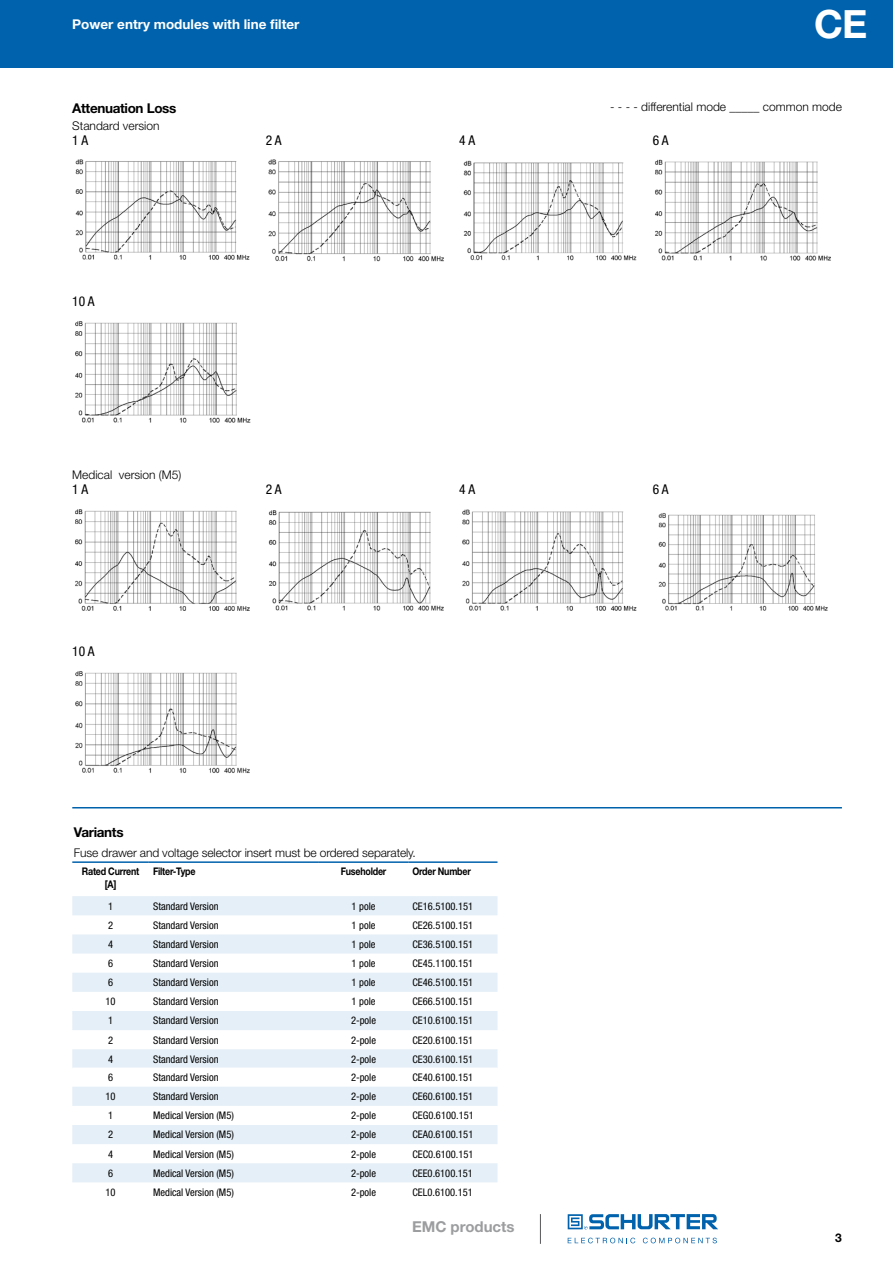
<style>
.page{position:relative;width:893px;height:1263px;background:#fff}
.page>*{position:absolute;margin:0;border:0;box-sizing:border-box;transform-origin:0 0}
.t1{font:700 39px "Helvetica Neue LT";color:#fff}
.t2{font:700 15px "Helvetica Neue LT";color:#9c9d9f}
.t3{font:700 13.5px "Helvetica Neue LT";color:#fff}
.t4{font:700 13.5px "Helvetica Neue LT";letter-spacing:-.025em;color:#000}
.t5{font:condensed 13.5px "Helvetica Neue LT";color:#000}
.t6{font:300 12px "Helvetica Neue LT";letter-spacing:-.01em;color:#000}
.t7{font:condensed 10.5px "Helvetica Neue LT";color:#000}
.t8{font:700 10.5px/12.6px "Helvetica Neue LT";letter-spacing:-.025em;color:#000;text-align:center;scale:.85 1}
</style>
<div class="page">
<div style="left:0;top:0;width:893px;height:68px;background:#0062ac"></div>
<svg style="left:568px;top:1214px;width:150px;height:15px"></svg>
<svg style="left:568px;top:1238px;width:67px;height:5px"></svg>
<svg style="left:643px;top:1238px;width:74px;height:5px"></svg>
<hr style="left:540px;top:1214px;width:1px;height:30px;background:#58585a">
<img style="left:75px;top:159px;width:175px;height:101px">
<img style="left:268px;top:159px;width:176px;height:103px">
<img style="left:463px;top:160px;width:174px;height:101px">
<img style="left:655px;top:159px;width:176px;height:102px">
<img style="left:75px;top:321px;width:176px;height:102px">
<img style="left:75px;top:509px;width:175px;height:102px">
<img style="left:268px;top:510px;width:176px;height:101px">
<img style="left:462px;top:509px;width:175px;height:102px">
<img style="left:658px;top:513px;width:170px;height:98px">
<img style="left:75px;top:671px;width:175px;height:103px">
<hr style="left:72px;top:807px;width:770px;height:1px;background:#0062ac">
<svg style="left:72px;top:896px;width:425px;height:171px;fill:#e5eff7"></svg>
<hr style="left:72px;top:861px;width:77px;height:2px;background:#0062ac">
<hr style="left:149px;top:861px;width:170px;height:2px;background:#0062ac">
<hr style="left:319px;top:861px;width:89px;height:2px;background:#0062ac">
<hr style="left:408px;top:861px;width:89px;height:2px;background:#0062ac">
<svg style="left:72px;top:1067px;width:425px;height:116px"></svg>
<svg style="left:72px;top:1087px;width:425px;height:95px"></svg>
<p class="t3" style="left:72px;top:16px;width:229px">Power entry modules with line filter</p>
<h1 class="t1" style="left:814px;top:0;width:55px">CE</h1>
<p class="t4" style="left:72px;top:99px;width:106px">Attenuation Loss</p>
<p class="t6" style="left:610px;top:100px;width:233px">- - - - differential mode _____ common mode</p>
<p class="t6" style="left:72px;top:118px;width:89px">Standard version</p>
<p class="t5" style="left:72px;top:132px;width:17px">1 A</p>
<p class="t5" style="left:266px;top:132px;width:17px">2 A</p>
<p class="t5" style="left:459px;top:132px;width:17px">4 A</p>
<p class="t5" style="left:653px;top:132px;width:17px">6 A</p>
<p class="t5" style="left:72px;top:294px;width:24px">10 A</p>
<p class="t6" style="left:72px;top:468px;width:111px">Medical version (M5)</p>
<p class="t5" style="left:72px;top:482px;width:17px">1 A</p>
<p class="t5" style="left:266px;top:482px;width:17px">2 A</p>
<p class="t5" style="left:459px;top:482px;width:17px">4 A</p>
<p class="t5" style="left:653px;top:482px;width:17px">6 A</p>
<p class="t5" style="left:72px;top:643px;width:24px">10 A</p>
<p class="t4" style="left:74px;top:824px;width:51px">Variants</p>
<p class="t6" style="left:74px;top:845px;width:343px">Fuse drawer and voltage selector insert must be ordered separately.</p>
<p class="t8" style="left:82px;top:865px;width:69px">Rated Current [A]</p>
<p class="t8" style="left:153px;top:865px;width:51px">Filter-Type</p>
<p class="t8" style="left:341px;top:865px;width:55px">Fuseholder</p>
<p class="t8" style="left:412px;top:865px;width:70px">Order Number</p>
<p class="t7" style="left:108px;top:900px;width:7px">1</p>
<p class="t7" style="left:153px;top:900px;width:67px">Standard Version</p>
<p class="t7" style="left:352px;top:900px;width:25px">1 pole</p>
<p class="t7" style="left:412px;top:900px;width:62px">CE16.5100.151</p>
<p class="t7" style="left:108px;top:919px;width:7px">2</p>
<p class="t7" style="left:153px;top:919px;width:67px">Standard Version</p>
<p class="t7" style="left:352px;top:919px;width:25px">1 pole</p>
<p class="t7" style="left:412px;top:919px;width:62px">CE26.5100.151</p>
<p class="t7" style="left:108px;top:938px;width:7px">4</p>
<p class="t7" style="left:153px;top:938px;width:67px">Standard Version</p>
<p class="t7" style="left:352px;top:938px;width:25px">1 pole</p>
<p class="t7" style="left:412px;top:938px;width:62px">CE36.5100.151</p>
<p class="t7" style="left:108px;top:957px;width:7px">6</p>
<p class="t7" style="left:153px;top:957px;width:67px">Standard Version</p>
<p class="t7" style="left:352px;top:957px;width:25px">1 pole</p>
<p class="t7" style="left:412px;top:957px;width:62px">CE45.1100.151</p>
<p class="t7" style="left:108px;top:976px;width:7px">6</p>
<p class="t7" style="left:153px;top:976px;width:67px">Standard Version</p>
<p class="t7" style="left:352px;top:976px;width:25px">1 pole</p>
<p class="t7" style="left:412px;top:976px;width:62px">CE46.5100.151</p>
<p class="t7" style="left:106px;top:995px;width:12px">10</p>
<p class="t7" style="left:153px;top:995px;width:67px">Standard Version</p>
<p class="t7" style="left:352px;top:995px;width:25px">1 pole</p>
<p class="t7" style="left:412px;top:995px;width:62px">CE66.5100.151</p>
<p class="t7" style="left:108px;top:1014px;width:7px">1</p>
<p class="t7" style="left:153px;top:1014px;width:67px">Standard Version</p>
<p class="t7" style="left:351px;top:1014px;width:27px">2-pole</p>
<p class="t7" style="left:412px;top:1014px;width:62px">CE10.6100.151</p>
<p class="t7" style="left:108px;top:1034px;width:7px">2</p>
<p class="t7" style="left:153px;top:1034px;width:67px">Standard Version</p>
<p class="t7" style="left:351px;top:1034px;width:27px">2-pole</p>
<p class="t7" style="left:412px;top:1034px;width:62px">CE20.6100.151</p>
<p class="t7" style="left:108px;top:1053px;width:7px">4</p>
<p class="t7" style="left:153px;top:1053px;width:67px">Standard Version</p>
<p class="t7" style="left:351px;top:1053px;width:27px">2-pole</p>
<p class="t7" style="left:412px;top:1053px;width:62px">CE30.6100.151</p>
<p class="t7" style="left:108px;top:1071px;width:7px">6</p>
<p class="t7" style="left:153px;top:1071px;width:67px">Standard Version</p>
<p class="t7" style="left:351px;top:1071px;width:27px">2-pole</p>
<p class="t7" style="left:412px;top:1071px;width:62px">CE40.6100.151</p>
<p class="t7" style="left:106px;top:1090px;width:12px">10</p>
<p class="t7" style="left:153px;top:1090px;width:67px">Standard Version</p>
<p class="t7" style="left:351px;top:1090px;width:27px">2-pole</p>
<p class="t7" style="left:412px;top:1090px;width:62px">CE60.6100.151</p>
<p class="t7" style="left:108px;top:1109px;width:7px">1</p>
<p class="t7" style="left:153px;top:1109px;width:82px">Medical Version (M5)</p>
<p class="t7" style="left:351px;top:1109px;width:27px">2-pole</p>
<p class="t7" style="left:412px;top:1109px;width:63px">CEG0.6100.151</p>
<p class="t7" style="left:108px;top:1128px;width:7px">2</p>
<p class="t7" style="left:153px;top:1128px;width:82px">Medical Version (M5)</p>
<p class="t7" style="left:351px;top:1128px;width:27px">2-pole</p>
<p class="t7" style="left:412px;top:1128px;width:62px">CEA0.6100.151</p>
<p class="t7" style="left:108px;top:1148px;width:7px">4</p>
<p class="t7" style="left:153px;top:1148px;width:82px">Medical Version (M5)</p>
<p class="t7" style="left:351px;top:1148px;width:27px">2-pole</p>
<p class="t7" style="left:412px;top:1148px;width:63px">CEC0.6100.151</p>
<p class="t7" style="left:108px;top:1167px;width:7px">6</p>
<p class="t7" style="left:153px;top:1167px;width:82px">Medical Version (M5)</p>
<p class="t7" style="left:351px;top:1167px;width:27px">2-pole</p>
<p class="t7" style="left:412px;top:1167px;width:62px">CEE0.6100.151</p>
<p class="t7" style="left:106px;top:1186px;width:12px">10</p>
<p class="t7" style="left:153px;top:1186px;width:82px">Medical Version (M5)</p>
<p class="t7" style="left:351px;top:1186px;width:27px">2-pole</p>
<p class="t7" style="left:412px;top:1186px;width:62px">CEL0.6100.151</p>
<h2 class="t2" style="left:412px;top:1217px;width:104px">EMC products</h2>
</div>
